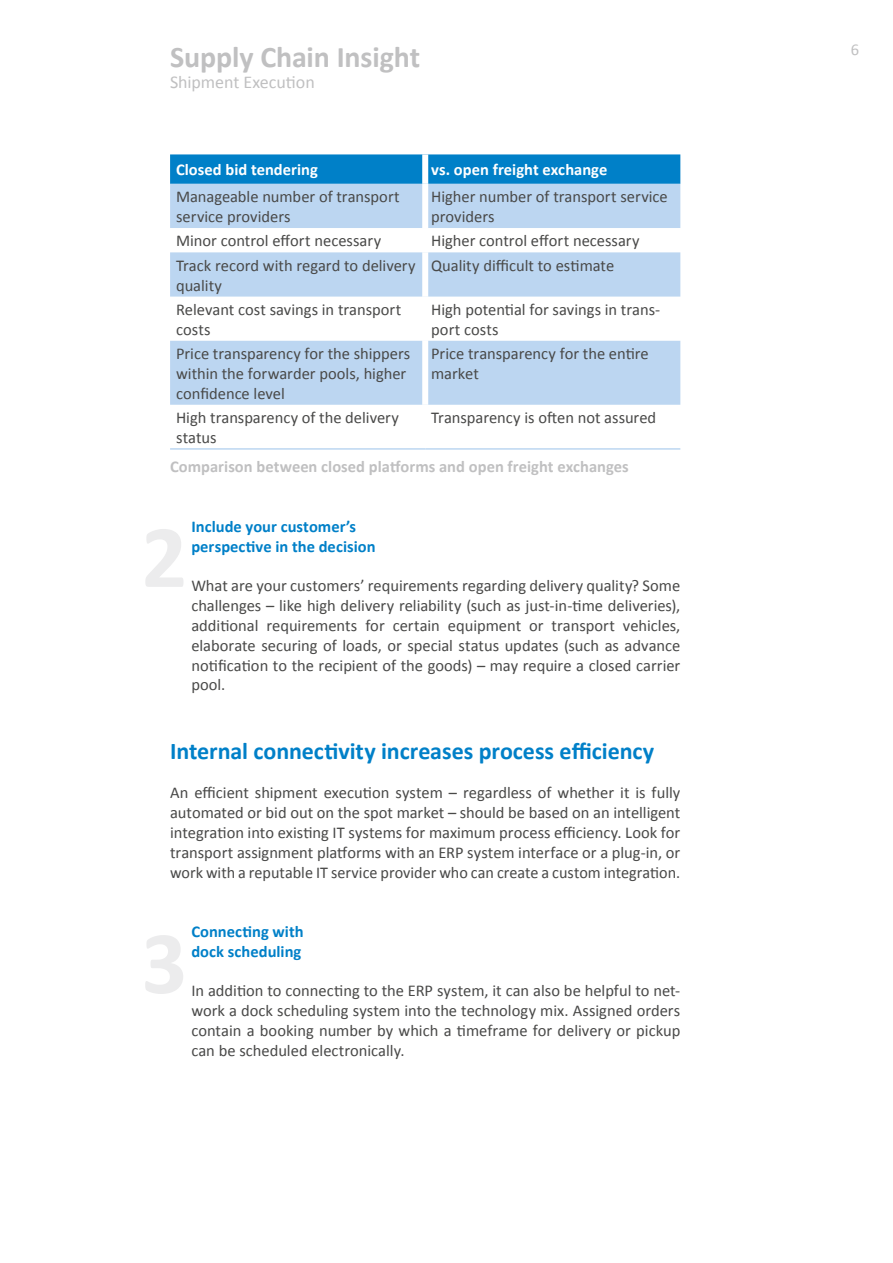
<style>
.page{position:relative;width:893px;height:1263px;background:#fff}
.page>*{position:absolute;margin:0;border:0;box-sizing:border-box;transform-origin:0 0}
.t1{font:700 30px "Calibri";letter-spacing:-.005em;color:#c0c0c1}
.t2{font:700 24px "Calibri";color:#0080c8}
.t3{font:18px "Calibri";letter-spacing:-.005em;color:#c0c0c1}
.t4{font:16.5px/19.8px "Calibri";color:#494948}
.t5{font:700 16.5px/19.8px "Calibri";letter-spacing:.005em;color:#0080c8}
.t6{font:700 16.5px "Calibri";color:#c0c0c1}
.t7{font:700 16.5px "Calibri";color:#fff}
.t8{font:16.5px "Calibri";color:#c0c0c1}
</style>
<div class="page">
<svg style="left:170px;top:154px;width:510px;height:30px;background:#0683c9"></svg>
<svg style="left:170px;top:184px;width:510px;height:221px;fill:#bcd6f1"></svg>
<div style="left:422px;top:154px;width:6px;height:30px;background:#fff"></div>
<div style="left:422px;top:184px;width:6px;height:44px;background:#fff"></div>
<div style="left:422px;top:228px;width:6px;height:24px;background:#fff"></div>
<div style="left:422px;top:252px;width:6px;height:45px;background:#fff"></div>
<div style="left:422px;top:297px;width:6px;height:44px;background:#fff"></div>
<div style="left:422px;top:341px;width:6px;height:64px;background:#fff"></div>
<hr style="left:170px;top:448px;width:255px;height:2px;background:#bcd6f1">
<hr style="left:425px;top:448px;width:255px;height:2px;background:#bcd6f1">
<p class="t1" style="left:170px;top:38px;width:252px">Supply Chain Insight</p>
<p class="t3" style="left:170px;top:71px;width:146px">Shipment Execution</p>
<p class="t7" style="left:176px;top:160px;width:143px">Closed bid tendering</p>
<p class="t7" style="left:431px;top:160px;width:178px">vs. open freight exchange</p>
<p class="t4" style="left:176px;top:186px;width:225px">Manageable number of transport service providers</p>
<p class="t4" style="left:431px;top:186px;width:238px">Higher number of transport service providers</p>
<p class="t4" style="left:176px;top:230px;width:207px">Minor control effort necessary</p>
<p class="t4" style="left:431px;top:230px;width:210px">Higher control effort necessary</p>
<p class="t4" style="left:176px;top:255px;width:241px">Track record with regard to delivery quality</p>
<p class="t4" style="left:431px;top:255px;width:184px">Quality difficult to estimate</p>
<p class="t4" style="left:176px;top:299px;width:227px">Relevant cost savings in transport costs</p>
<p class="t4" style="left:431px;top:299px;width:230px">High potential for savings in trans&shy;port costs</p>
<p class="t4" style="left:176px;top:343px;width:236px">Price transparency for the shippers within the forwarder pools, higher confidence level</p>
<p class="t4" style="left:431px;top:343px;width:219px">Price transparency for the entire market</p>
<p class="t4" style="left:176px;top:407px;width:224px">High transparency of the delivery status</p>
<p class="t4" style="left:431px;top:407px;width:226px">Transparency is often not assured</p>
<p class="t6" style="left:170px;top:457px;width:460px">Comparison between closed platforms and open freight exchanges</p>
<p class="t5" style="left:191px;top:516px;width:186px">Include your customer’s perspective in the decision</p>
<p class="t4" style="left:191px;top:575px;width:490px;text-align:justify">What are your customers’ requirements regarding delivery quality? Some challenges – like high delivery reliability (such as just-in-time deliveries), additional requirements for certain equipment or transport vehicles, elaborate securing of loads, or special status updates (such as advance notification to the recipient of the goods) – may require a closed carrier pool.</p>
<p class="t2" style="left:170px;top:736px;width:486px">Internal connectivity increases process efficiency</p>
<p class="t4" style="left:170px;top:782px;width:512px;text-align:justify">An efficient shipment execution system – regardless of whether it is fully automated or bid out on the spot market – should be based on an intelligent integration into existing IT systems for maximum process efficiency. Look for transport assignment platforms with an ERP system interface or a plug-in, or work with a reputable IT service provider who can create a custom integration.</p>
<p class="t5" style="left:191px;top:921px;width:114px">Connecting with dock scheduling</p>
<p class="t4" style="left:191px;top:980px;width:490px;text-align:justify">In addition to connecting to the ERP system, it can also be helpful to net&shy;work a dock scheduling system into the technology mix. Assigned orders contain a booking number by which a timeframe for delivery or pickup can be scheduled electronically.</p>
<p class="t8" style="left:851px;top:40px;width:10px">6</p>
</div>
